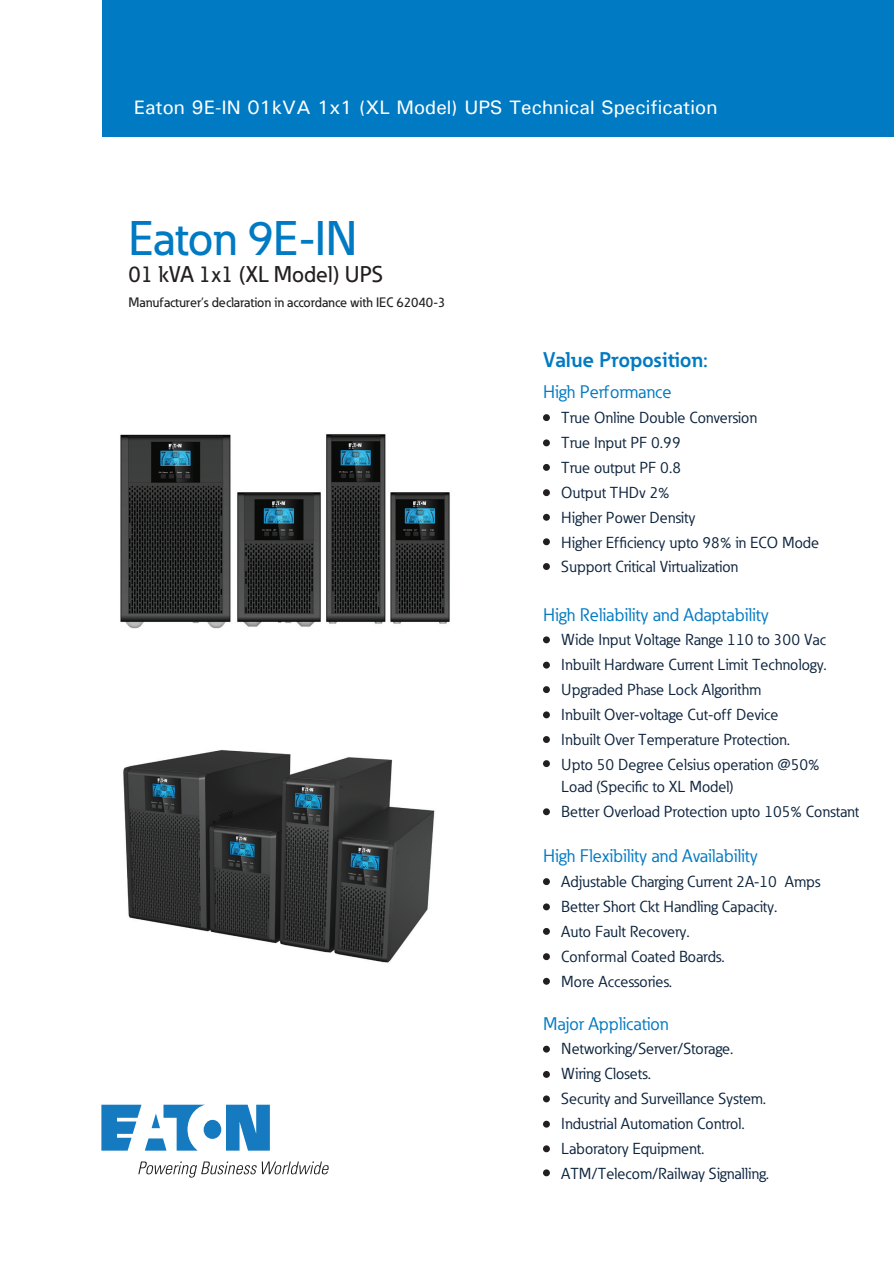
<style>
.page{position:relative;width:894px;height:1263px;background:#fff}
.page>*{position:absolute;margin:0;border:0;box-sizing:border-box;transform-origin:0 0}
.t1{font:500 48px "Eaton";letter-spacing:-.01em;color:#007ac2}
.t2{font:500 22.5px "Eaton";color:#231f20}
.t3{font:700 21px "Eaton";color:#007ac2}
.t4{font:500 19.5px "Univers";color:#fff}
.t5{font:18px "Eaton";color:#007ac2}
.t6{font:15.75px/24.9px "Eaton";color:#0c233d}
.t7{font:500 13.5px "Eaton";color:#231f20}
</style>
<div class="page">
<svg style="left:101px;top:1104px;width:169px;height:46px"></svg>
<svg style="left:138px;top:1161px;width:191px;height:16px"></svg>
<div style="left:102px;top:0;width:791px;height:137px;background:#007ac2"></div>
<svg style="left:542px;top:414px;width:7px;height:7px"></svg>
<svg style="left:542px;top:439px;width:7px;height:7px"></svg>
<svg style="left:542px;top:464px;width:7px;height:7px"></svg>
<svg style="left:542px;top:489px;width:7px;height:7px"></svg>
<svg style="left:542px;top:514px;width:7px;height:7px"></svg>
<svg style="left:542px;top:538px;width:7px;height:7px"></svg>
<svg style="left:542px;top:563px;width:7px;height:7px"></svg>
<svg style="left:542px;top:636px;width:7px;height:7px"></svg>
<svg style="left:542px;top:661px;width:7px;height:7px"></svg>
<svg style="left:542px;top:686px;width:7px;height:7px"></svg>
<svg style="left:542px;top:711px;width:7px;height:7px"></svg>
<svg style="left:542px;top:736px;width:7px;height:7px"></svg>
<svg style="left:542px;top:760px;width:7px;height:7px"></svg>
<svg style="left:542px;top:808px;width:7px;height:7px"></svg>
<svg style="left:542px;top:878px;width:7px;height:7px"></svg>
<svg style="left:542px;top:903px;width:7px;height:7px"></svg>
<svg style="left:542px;top:928px;width:7px;height:7px"></svg>
<svg style="left:542px;top:953px;width:7px;height:7px"></svg>
<svg style="left:542px;top:977px;width:7px;height:7px"></svg>
<svg style="left:542px;top:1045px;width:7px;height:7px"></svg>
<svg style="left:542px;top:1071px;width:7px;height:6px"></svg>
<svg style="left:542px;top:1095px;width:7px;height:7px"></svg>
<svg style="left:542px;top:1120px;width:7px;height:7px"></svg>
<svg style="left:542px;top:1145px;width:7px;height:7px"></svg>
<svg style="left:542px;top:1169px;width:7px;height:7px"></svg>
<img style="left:120px;top:434px;width:330px;height:195px">
<img style="left:123px;top:750px;width:312px;height:213px">
<p class="t4" style="left:134px;top:95px;width:585px">Eaton 9E-IN 01kVA 1x1 (XL Model) UPS Technical Specification</p>
<h1 class="t1" style="left:128px;top:209px;width:230px">Eaton 9E-IN</h1>
<h2 class="t2" style="left:128px;top:260px;width:256px">01 kVA 1x1 (XL Model) UPS</h2>
<p class="t7" style="left:128px;top:294px;width:318px">Manufacturer’s declaration in accordance with IEC 62040-3</p>
<h3 class="t3" style="left:542px;top:346px;width:166px">Value Proposition:</h3>
<p class="t5" style="left:542px;top:381px;width:130px">High Performance</p>
<p class="t6" style="left:561px;top:405px;width:259px">True Online Double Conversion<br>True Input PF 0.99<br>True output PF 0.8<br>Output THDv 2%<br>Higher Power Density<br>Higher Efficiency upto 98% in ECO Mode<br>Support Critical Virtualization</p>
<p class="t5" style="left:542px;top:603px;width:227px">High Reliability and Adaptability</p>
<p class="t6" style="left:561px;top:627px;width:267px">Wide Input Voltage Range 110 to 300 Vac Inbuilt Hardware Current Limit Technology.<br>Upgraded Phase Lock Algorithm<br>Inbuilt Over-voltage Cut-off Device<br>Inbuilt Over Temperature Protection.<br>Upto 50 Degree Celsius operation @50%</p>
<p class="t6" style="left:561px;top:774px;width:299px">Load (Specific to XL Model)<br>Better Overload Protection upto 105% Constant</p>
<p class="t5" style="left:542px;top:845px;width:216px">High Flexibility and Availability</p>
<p class="t6" style="left:561px;top:869px;width:260px">Adjustable Charging Current 2A-10 Amps<br>Better Short Ckt Handling Capacity.<br>Auto Fault Recovery.<br>Conformal Coated Boards.<br>More Accessories.</p>
<p class="t5" style="left:542px;top:1012px;width:127px">Major Application</p>
<p class="t6" style="left:561px;top:1036px;width:209px">Networking/Server/Storage.<br>Wiring Closets.<br>Security and Surveillance System.<br>Industrial Automation Control.<br>Laboratory Equipment.<br>ATM/Telecom/Railway Signalling.</p>
</div>
